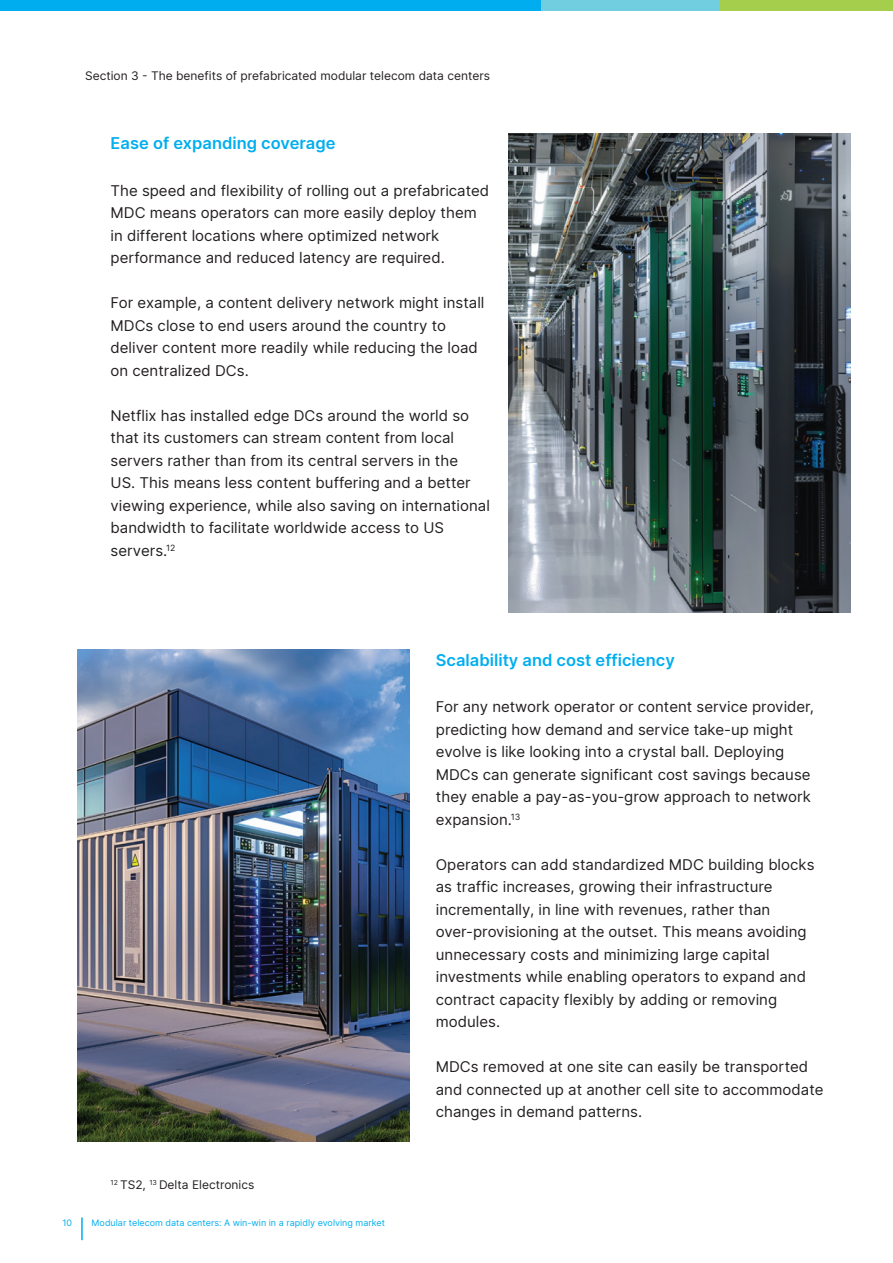
<style>
.page{position:relative;width:893px;height:1263px;background:#fff}
.page>*{position:absolute;margin:0;border:0;box-sizing:border-box;transform-origin:0 0}
.t1{font:600 16.5px "Delta Sans";color:#00aeef}
.t2{font:15px/22.5px "Delta Sans";color:#231f20}
.t3{font:12px "Delta Sans";color:#231f20}
.t4{font:9px "Delta Sans";color:#00aeef}
</style>
<div class="page">
<hr style="left:81px;top:1217px;width:2px;height:23px;background:#00aeef">
<div style="left:719px;top:0;width:174px;height:11px;background:#a4ce4c"></div>
<div style="left:541px;top:0;width:178px;height:11px;background:#71cee1"></div>
<div style="left:0;top:0;width:541px;height:11px;background:#00aeef"></div>
<img style="left:78px;top:650px;width:332px;height:491px">
<img style="left:509px;top:133px;width:341px;height:479px">
<p class="t3" style="left:85px;top:67px;width:407px">Section 3 - The benefits of prefabricated modular telecom data centers</p>
<p class="t1" style="left:111px;top:131px;width:226px">Ease of expanding coverage</p>
<p class="t2" style="left:111px;top:179px;width:380px">The speed and flexibility of rolling out a prefabricated MDC means operators can more easily deploy them in different locations where optimized network performance and reduced latency are required.</p>
<p class="t2" style="left:111px;top:291px;width:375px">For example, a content delivery network might install MDCs close to end users around the country to deliver content more readily while reducing the load on centralized DCs.</p>
<p class="t2" style="left:111px;top:404px;width:381px">Netflix has installed edge DCs around the world so that its customers can stream content from local servers rather than from its central servers in the<br>US. This means less content buffering and a better viewing experience, while also saving on international bandwidth to facilitate worldwide access to US servers.<sup>12</sup></p>
<p class="t3" style="left:111px;top:1176px;width:145px"><sup>12</sup> TS2, <sup>13</sup> Delta Electronics</p>
<p class="t4" style="left:62px;top:1216px;width:11px">10</p>
<p class="t4" style="left:92px;top:1216px;width:295px">Modular telecom data centers: A win-win in a rapidly evolving market</p>
<p class="t1" style="left:436px;top:647px;width:240px">Scalability and cost efficiency</p>
<p class="t2" style="left:436px;top:695px;width:380px">For any network operator or content service provider, predicting how demand and service take-up might evolve is like looking into a crystal ball. Deploying MDCs can generate significant cost savings because they enable a pay-as-you-grow approach to network expansion.<sup>13</sup></p>
<p class="t2" style="left:436px;top:853px;width:380px">Operators can add standardized MDC building blocks as traffic increases, growing their infrastructure incrementally, in line with revenues, rather than over-provisioning at the outset. This means avoiding unnecessary costs and minimizing large capital investments while enabling operators to expand and contract capacity flexibly by adding or removing modules.</p>
<p class="t2" style="left:436px;top:1055px;width:389px">MDCs removed at one site can easily be transported and connected up at another cell site to accommodate changes in demand patterns.</p>
</div>
